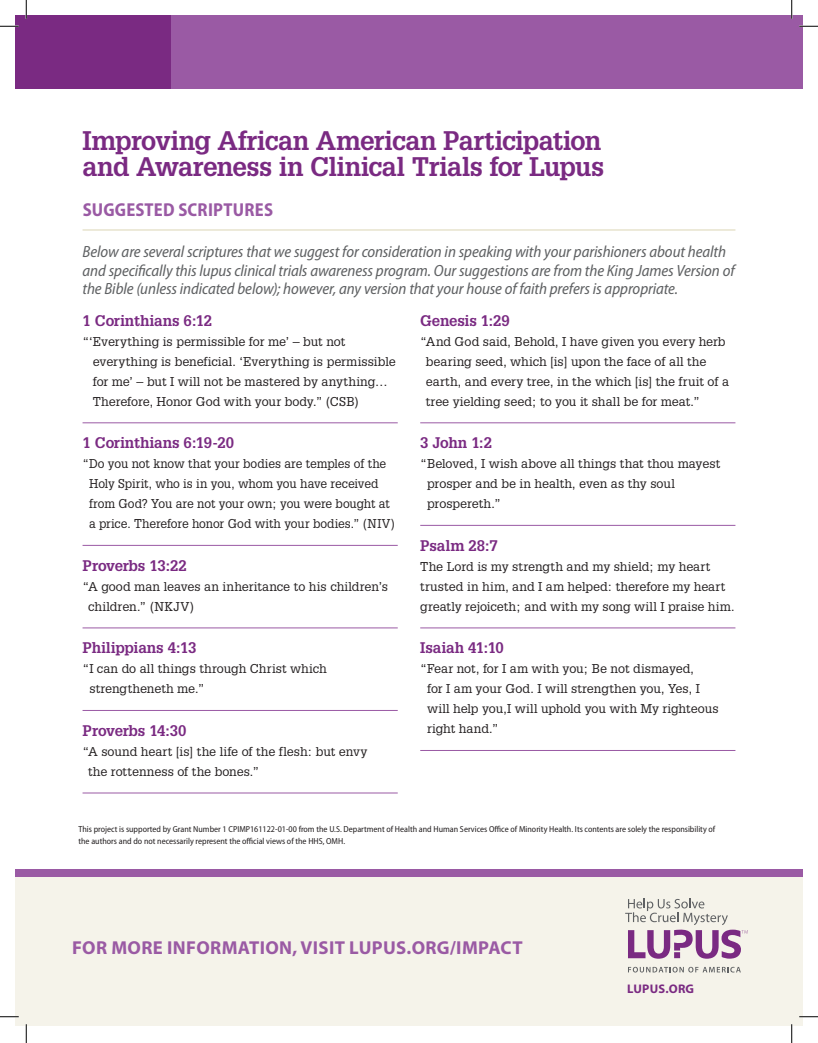
<style>
.page{position:relative;width:818px;height:1043px;background:#fff}
.page>*{position:absolute;margin:0;border:0;box-sizing:border-box;transform-origin:0 0}
.t1{font:700 26.25px/26.2px "Glypha";letter-spacing:-.025em;color:#7a2a82}
.t2{font:700 18.75px "Myriad Pro";letter-spacing:.02em;color:#9a5aa4}
.t3{font:700 semi-condensed 18.75px "Myriad Pro";letter-spacing:.015em;color:#9a5aa4}
.t4{font:italic semi-condensed 16.25px/18.8px "Myriad Pro";letter-spacing:-.005em;color:#5f6163}
.t5{font:700 15px "Glypha";letter-spacing:-.01em;color:#7a2a82}
.t6{font:12.5px/20px "Glypha";color:#231f20}
.t7{font:12.5px/20px "Glypha";color:#231f20;scale:.96 1}
.t8{font:700 12.5px "Myriad Pro";letter-spacing:.02em;color:#7a2a82}
.t9{font:semi-condensed 8.75px/11.2px "Myriad Pro";color:#231f20}
</style>
<div class="page">
<hr style="left:82px;top:229px;width:653px;height:2px;background:#ece9d7">
<hr style="left:82px;top:422px;width:316px;height:1px;background:#9a5aa4">
<hr style="left:82px;top:545px;width:316px;height:1px;background:#9a5aa4">
<hr style="left:82px;top:627px;width:316px;height:1px;background:#9a5aa4">
<hr style="left:82px;top:710px;width:316px;height:1px;background:#9a5aa4">
<hr style="left:82px;top:792px;width:316px;height:1px;background:#9a5aa4">
<hr style="left:420px;top:422px;width:315px;height:1px;background:#9a5aa4">
<hr style="left:420px;top:525px;width:315px;height:1px;background:#9a5aa4">
<hr style="left:420px;top:627px;width:315px;height:1px;background:#9a5aa4">
<hr style="left:420px;top:750px;width:315px;height:1px;background:#9a5aa4">
<div style="left:15px;top:872px;width:787px;height:153px;background:#f5f3ea"></div>
<div style="left:15px;top:868px;width:787px;height:8px;background:#9a5aa4"></div>
<svg style="left:628px;top:966px;width:112px;height:6px"></svg>
<svg style="left:625px;top:898px;width:122px;height:60px"></svg>
<div style="left:15px;top:15px;width:156px;height:73px;background:#7a2a82"></div>
<div style="left:171px;top:15px;width:631px;height:73px;background:#9a5aa4"></div>
<svg style="left:0;top:25px;width:19px;height:2px"></svg>
<svg style="left:799px;top:25px;width:19px;height:2px"></svg>
<svg style="left:0;top:1016px;width:19px;height:1px"></svg>
<svg style="left:799px;top:1015px;width:19px;height:2px"></svg>
<svg style="left:25px;top:0;width:2px;height:19px"></svg>
<svg style="left:25px;top:1024px;width:2px;height:18px"></svg>
<svg style="left:791px;top:0;width:1px;height:19px"></svg>
<svg style="left:790px;top:1024px;width:2px;height:18px"></svg>
<h1 class="t1" style="left:82px;top:126px;width:523px">Improving African American Participation and Awareness in Clinical Trials for Lupus</h1>
<h2 class="t3" style="left:83px;top:199px;width:192px">SUGGESTED SCRIPTURES</h2>
<p class="t4" style="left:82px;top:242px;width:653px">Below are several scriptures that we suggest for consideration in speaking with your parishioners about health and specifically this lupus clinical trials awareness program. Our suggestions are from the King James Version of the Bible (unless indicated below); however, any version that your house of faith prefers is appropriate.</p>
<p class="t5" style="left:82px;top:311px;width:131px">1 Corinthians 6:12</p>
<p class="t6" style="left:93px;top:331px;width:304px;text-indent:-10px">“‘Everything is permissible for me’ – but not everything is beneficial. ‘Everything is permissible for me’ – but I will not be mastered by anything… Therefore, Honor God with your body.” (CSB)</p>
<p class="t5" style="left:82px;top:433px;width:153px">1 Corinthians 6:19-20</p>
<p class="t7" style="left:89px;top:453px;width:320px;text-indent:-7px">“Do you not know that your bodies are temples of the Holy Spirit, who is in you, whom you have received from God? You are not your own; you were bought at a price. Therefore honor God with your bodies.” (NIV)</p>
<p class="t5" style="left:82px;top:556px;width:106px">Proverbs 13:22</p>
<p class="t6" style="left:88px;top:576px;width:301px;text-indent:-6px">“A good man leaves an inheritance to his children’s children.” (NKJV)</p>
<p class="t5" style="left:82px;top:638px;width:115px">Philippians 4:13</p>
<p class="t6" style="left:89px;top:658px;width:239px;text-indent:-7px">“I can do all things through Christ which strengtheneth me.”</p>
<p class="t5" style="left:82px;top:721px;width:105px">Proverbs 14:30</p>
<p class="t6" style="left:88px;top:741px;width:281px;text-indent:-6px">“A sound heart [is] the life of the flesh: but envy the rottenness of the bones.”</p>
<p class="t5" style="left:420px;top:311px;width:91px">Genesis 1:29</p>
<p class="t6" style="left:426px;top:331px;width:304px;text-indent:-6px">“And God said, Behold, I have given you every herb bearing seed, which [is] upon the face of all the earth, and every tree, in the which [is] the fruit of a tree yielding seed; to you it shall be for meat.”</p>
<p class="t5" style="left:420px;top:433px;width:73px">3 John 1:2</p>
<p class="t6" style="left:427px;top:453px;width:295px;text-indent:-7px">“Beloved, I wish above all things that thou mayest prosper and be in health, even as thy soul prospereth.”</p>
<p class="t5" style="left:420px;top:536px;width:79px">Psalm 28:7</p>
<p class="t6" style="left:420px;top:556px;width:316px">The Lord is my strength and my shield; my heart trusted in him, and I am helped: therefore my heart greatly rejoiceth; and with my song will I praise him.</p>
<p class="t5" style="left:420px;top:638px;width:85px">Isaiah 41:10</p>
<p class="t6" style="left:427px;top:658px;width:293px;text-indent:-7px">“Fear not, for I am with you; Be not dismayed,<br>for I am your God. I will strengthen you, Yes, I will help you,I will uphold you with My righteous right hand.”</p>
<p class="t9" style="left:78px;top:823px;width:638px">This project is supported by Grant Number 1 CPIMP161122-01-00 from the U.S. Department of Health and Human Services Office of Minority Health. Its contents are solely the responsibility of the authors and do not necessarily represent the official views of the HHS, OMH.</p>
<h2 class="t2" style="left:72px;top:935px;width:452px">FOR MORE INFORMATION, VISIT LUPUS.ORG/IMPACT</h2>
<p class="t8" style="left:627px;top:980px;width:68px">LUPUS.ORG</p>
</div>
